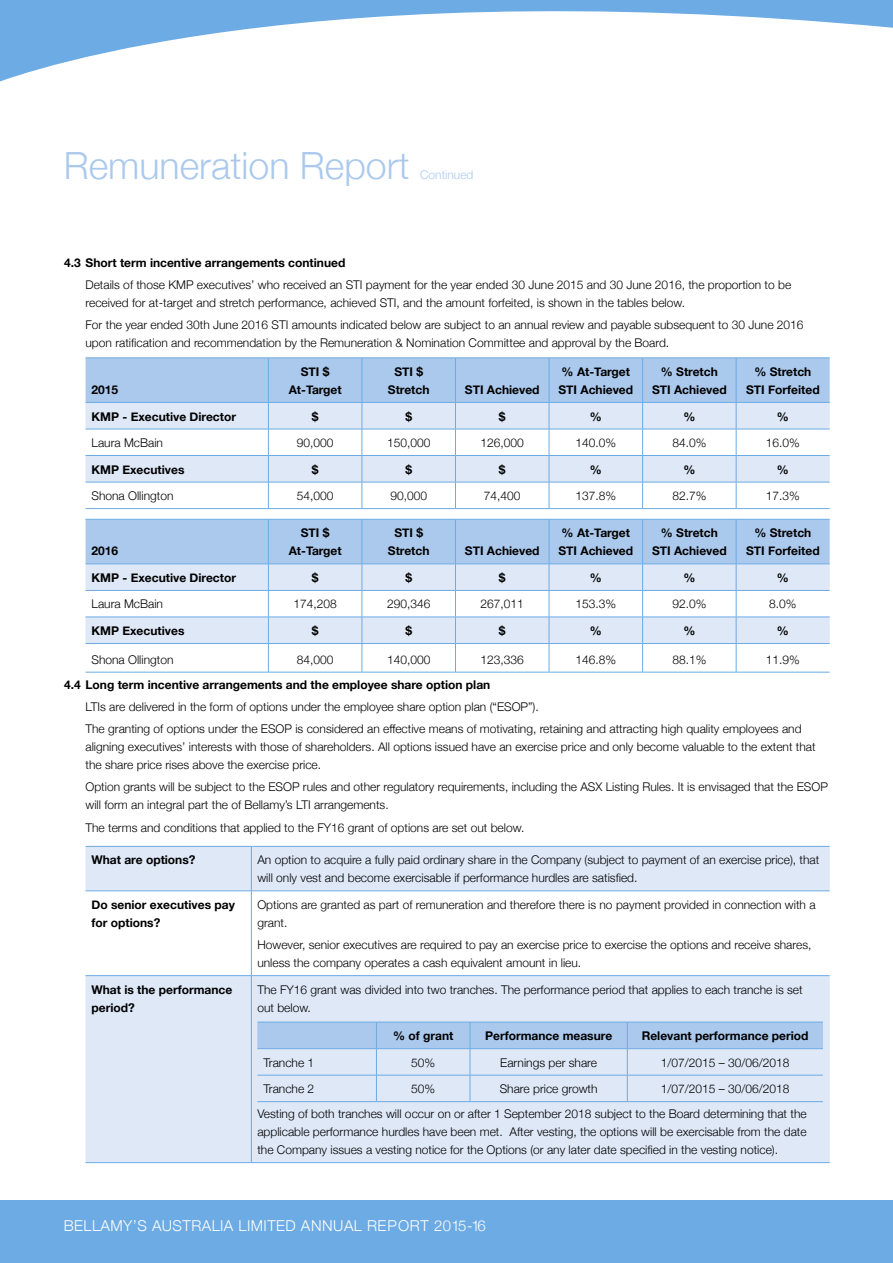
<style>
.page{position:relative;width:893px;height:1263px;background:#fff}
.page>*{position:absolute;margin:0;border:0;box-sizing:border-box;transform-origin:0 0}
.t1{font:300 37.5px "Helvetica Neue";color:#abc9ed}
.t2{font:300 15px "Helvetica Neue";letter-spacing:.03em;color:#fff}
.t3{font:300 12px/18px "Helvetica Neue";color:#000}
.t4{font:700 12px/18px "Helvetica Neue";color:#000;text-align:center}
.t5{font:300 12px "Helvetica Neue";color:#abc9ed}
</style>
<div class="page">
<div style="left:0;top:1200px;width:893px;height:63px;background:#6dabe4"></div>
<svg style="left:0;top:0;width:893px;height:82px"></svg>
<hr style="left:86px;top:508px;width:182px;height:1px;background:#6dabe4">
<hr style="left:268px;top:508px;width:94px;height:1px;background:#6dabe4">
<hr style="left:362px;top:508px;width:93px;height:1px;background:#6dabe4">
<hr style="left:455px;top:508px;width:94px;height:1px;background:#6dabe4">
<hr style="left:549px;top:508px;width:94px;height:1px;background:#6dabe4">
<hr style="left:643px;top:508px;width:93px;height:1px;background:#6dabe4">
<hr style="left:736px;top:508px;width:94px;height:1px;background:#6dabe4">
<svg style="left:86px;top:358px;width:744px;height:150px"></svg>
<hr style="left:86px;top:672px;width:182px;height:1px;background:#6dabe4">
<hr style="left:268px;top:672px;width:94px;height:1px;background:#6dabe4">
<hr style="left:362px;top:672px;width:93px;height:1px;background:#6dabe4">
<hr style="left:455px;top:672px;width:94px;height:1px;background:#6dabe4">
<hr style="left:549px;top:672px;width:94px;height:1px;background:#6dabe4">
<hr style="left:643px;top:672px;width:93px;height:1px;background:#6dabe4">
<hr style="left:736px;top:672px;width:94px;height:1px;background:#6dabe4">
<svg style="left:86px;top:519px;width:744px;height:153px"></svg>
<svg style="left:86px;top:847px;width:744px;height:315px;fill:#dee8f7"></svg>
<hr style="left:86px;top:846px;width:165px;height:1px;background:#6dabe4">
<hr style="left:251px;top:846px;width:579px;height:1px;background:#6dabe4">
<hr style="left:251px;top:847px;width:1px;height:44px;background:#6dabe4">
<hr style="left:86px;top:891px;width:165px;height:1px;background:#6dabe4">
<hr style="left:251px;top:891px;width:579px;height:1px;background:#6dabe4">
<hr style="left:251px;top:891px;width:1px;height:84px;background:#6dabe4">
<hr style="left:86px;top:975px;width:165px;height:1px;background:#6dabe4">
<hr style="left:251px;top:975px;width:579px;height:1px;background:#6dabe4">
<hr style="left:251px;top:976px;width:1px;height:186px;background:#6dabe4">
<hr style="left:86px;top:1162px;width:165px;height:1px;background:#6dabe4">
<hr style="left:251px;top:1162px;width:579px;height:1px;background:#6dabe4">
<svg style="left:257px;top:1022px;width:566px;height:80px;background:#c8dbf2"></svg>
<h1 class="t1" style="left:64px;top:135px;width:347px">Remuneration Report</h1>
<p class="t5" style="left:420px;top:165px;width:55px">Continued</p>
<p class="t4" style="left:64px;top:254px;width:283px">4.3 Short term incentive arrangements continued</p>
<p class="t3" style="left:86px;top:275px;width:707px">Details of those KMP executives’ who received an STI payment for the year ended 30 June 2015 and 30 June 2016, the proportion to be received for at-target and stretch performance, achieved STI, and the amount forfeited, is shown in the tables below.</p>
<p class="t3" style="left:86px;top:315px;width:720px">For the year ended 30th June 2016 STI amounts indicated below are subject to an annual review and payable subsequent to 30 June 2016 upon ratification and recommendation by the Remuneration &amp; Nomination Committee and approval by the Board.</p>
<p class="t4" style="left:92px;top:381px;width:28px">2015</p>
<p class="t4" style="left:289px;top:363px;width:54px">STI $<br>At-Target</p>
<p class="t4" style="left:388px;top:363px;width:43px">STI $<br>Stretch</p>
<p class="t4" style="left:558px;top:363px;width:76px;text-align:left">% At-Target<br>STI Achieved</p>
<p class="t4" style="left:652px;top:363px;width:76px">% Stretch<br>STI Achieved</p>
<p class="t4" style="left:746px;top:363px;width:75px">% Stretch<br>STI Forfeited</p>
<p class="t4" style="left:465px;top:381px;width:76px">STI Achieved</p>
<p class="t4" style="left:92px;top:407px;width:146px">KMP - Executive Director</p>
<p class="t4" style="left:312px;top:407px;width:8px">$</p>
<p class="t4" style="left:405px;top:407px;width:8px">$</p>
<p class="t4" style="left:499px;top:407px;width:8px">$</p>
<p class="t4" style="left:590px;top:407px;width:13px">%</p>
<p class="t4" style="left:683px;top:407px;width:13px">%</p>
<p class="t4" style="left:777px;top:407px;width:13px">%</p>
<p class="t3" style="left:92px;top:433px;width:73px">Laura McBain</p>
<p class="t3" style="left:297px;top:433px;width:38px">90,000</p>
<p class="t3" style="left:387px;top:433px;width:45px">150,000</p>
<p class="t3" style="left:481px;top:433px;width:45px">126,000</p>
<p class="t3" style="left:575px;top:433px;width:42px">140.0%</p>
<p class="t3" style="left:672px;top:433px;width:36px">84.0%</p>
<p class="t3" style="left:766px;top:433px;width:36px">16.0%</p>
<p class="t4" style="left:92px;top:461px;width:94px">KMP Executives</p>
<p class="t4" style="left:312px;top:461px;width:8px">$</p>
<p class="t4" style="left:405px;top:461px;width:8px">$</p>
<p class="t4" style="left:499px;top:461px;width:8px">$</p>
<p class="t4" style="left:590px;top:461px;width:13px">%</p>
<p class="t4" style="left:683px;top:461px;width:13px">%</p>
<p class="t4" style="left:777px;top:461px;width:13px">%</p>
<p class="t3" style="left:92px;top:486px;width:84px">Shona Ollington</p>
<p class="t3" style="left:297px;top:486px;width:38px">54,000</p>
<p class="t3" style="left:390px;top:486px;width:38px">90,000</p>
<p class="t3" style="left:484px;top:486px;width:38px">74,400</p>
<p class="t3" style="left:575px;top:486px;width:42px">137.8%</p>
<p class="t3" style="left:672px;top:486px;width:36px">82.7%</p>
<p class="t3" style="left:766px;top:486px;width:36px">17.3%</p>
<p class="t4" style="left:92px;top:542px;width:28px">2016</p>
<p class="t4" style="left:289px;top:524px;width:54px">STI $<br>At-Target</p>
<p class="t4" style="left:388px;top:524px;width:43px">STI $<br>Stretch</p>
<p class="t4" style="left:465px;top:542px;width:76px">STI Achieved</p>
<p class="t4" style="left:558px;top:524px;width:76px;text-align:left">% At-Target<br>STI Achieved</p>
<p class="t4" style="left:652px;top:524px;width:76px">% Stretch<br>STI Achieved</p>
<p class="t4" style="left:746px;top:524px;width:75px">% Stretch<br>STI Forfeited</p>
<p class="t4" style="left:92px;top:569px;width:146px">KMP - Executive Director</p>
<p class="t4" style="left:312px;top:569px;width:8px">$</p>
<p class="t4" style="left:405px;top:569px;width:8px">$</p>
<p class="t4" style="left:499px;top:569px;width:8px">$</p>
<p class="t4" style="left:590px;top:569px;width:13px">%</p>
<p class="t4" style="left:683px;top:569px;width:13px">%</p>
<p class="t4" style="left:777px;top:569px;width:13px">%</p>
<p class="t3" style="left:92px;top:594px;width:73px">Laura McBain</p>
<p class="t3" style="left:293px;top:594px;width:45px">174,208</p>
<p class="t3" style="left:387px;top:594px;width:45px">290,346</p>
<p class="t3" style="left:481px;top:594px;width:45px">267,011</p>
<p class="t3" style="left:575px;top:594px;width:42px">153.3%</p>
<p class="t3" style="left:672px;top:594px;width:36px">92.0%</p>
<p class="t3" style="left:769px;top:594px;width:29px">8.0%</p>
<p class="t4" style="left:92px;top:622px;width:94px">KMP Executives</p>
<p class="t4" style="left:312px;top:622px;width:8px">$</p>
<p class="t4" style="left:405px;top:622px;width:8px">$</p>
<p class="t4" style="left:499px;top:622px;width:8px">$</p>
<p class="t4" style="left:590px;top:622px;width:13px">%</p>
<p class="t4" style="left:683px;top:622px;width:13px">%</p>
<p class="t4" style="left:777px;top:622px;width:13px">%</p>
<p class="t3" style="left:92px;top:650px;width:84px">Shona Ollington</p>
<p class="t3" style="left:297px;top:650px;width:38px">84,000</p>
<p class="t3" style="left:387px;top:650px;width:45px">140,000</p>
<p class="t3" style="left:481px;top:650px;width:45px">123,336</p>
<p class="t3" style="left:575px;top:650px;width:42px">146.8%</p>
<p class="t3" style="left:672px;top:650px;width:36px">88.1%</p>
<p class="t3" style="left:766px;top:650px;width:36px">11.9%</p>
<p class="t4" style="left:64px;top:676px;width:428px">4.4 Long term incentive arrangements and the employee share option plan</p>
<p class="t3" style="left:86px;top:695px;width:717px;line-height:22.2px">LTIs are delivered in the form of options under the employee share option plan (“ESOP”).<br>The granting of options under the ESOP is considered an effective means of motivating, retaining and attracting high quality employees and</p>
<p class="t3" style="left:86px;top:737px;width:732px">aligning executives’ interests with those of shareholders. All options issued have an exercise price and only become valuable to the extent that the share price rises above the exercise price.</p>
<p class="t3" style="left:86px;top:777px;width:744px">Option grants will be subject to the ESOP rules and other regulatory requirements, including the ASX Listing Rules. It is envisaged that the ESOP will form an integral part the of Bellamy’s LTI arrangements.</p>
<p class="t3" style="left:86px;top:818px;width:440px">The terms and conditions that applied to the FY16 grant of options are set out below.</p>
<p class="t4" style="left:92px;top:851px;width:106px">What are options?</p>
<p class="t3" style="left:257px;top:850px;width:563px">An option to acquire a fully paid ordinary share in the Company (subject to payment of an exercise price), that will only vest and become exercisable if performance hurdles are satisfied.</p>
<p class="t4" style="left:92px;top:896px;width:145px;text-align:left">Do senior executives pay for options?</p>
<p class="t3" style="left:257px;top:895px;width:560px">Options are granted as part of remuneration and therefore there is no payment provided in connection with a grant.</p>
<p class="t3" style="left:257px;top:935px;width:556px">However, senior executives are required to pay an exercise price to exercise the options and receive shares, unless the company operates a cash equivalent amount in lieu.</p>
<p class="t4" style="left:92px;top:981px;width:142px;text-align:left">What is the performance period?</p>
<p class="t3" style="left:257px;top:980px;width:547px">The FY16 grant was divided into two tranches. The performance period that applies to each tranche is set out below.</p>
<p class="t4" style="left:393px;top:1027px;width:62px">% of grant</p>
<p class="t4" style="left:485px;top:1027px;width:129px">Performance measure</p>
<p class="t4" style="left:642px;top:1027px;width:168px">Relevant performance period</p>
<p class="t3" style="left:263px;top:1053px;width:52px">Tranche 1</p>
<p class="t3" style="left:411px;top:1053px;width:26px">50%</p>
<p class="t3" style="left:500px;top:1053px;width:98px">Earnings per share</p>
<p class="t3" style="left:661px;top:1053px;width:130px">1/07/2015 – 30/06/2018</p>
<p class="t3" style="left:263px;top:1079px;width:52px">Tranche 2</p>
<p class="t3" style="left:411px;top:1079px;width:26px">50%</p>
<p class="t3" style="left:500px;top:1079px;width:99px">Share price growth</p>
<p class="t3" style="left:257px;top:1076px;width:551px;line-height:25px;text-indent:403px">1/07/2015 – 30/06/2018<br>Vesting of both tranches will occur on or after 1 September 2018 subject to the Board determining that the</p>
<p class="t3" style="left:257px;top:1122px;width:551px">applicable performance hurdles have been met. After vesting, the options will be exercisable from the date the Company issues a vesting notice for the Options (or any later date specified in the vesting notice).</p>
<p class="t2" style="left:64px;top:1213px;width:423px">BELLAMY’S AUSTRALIA LIMITED ANNUAL REPORT 2015-16</p>
</div>
